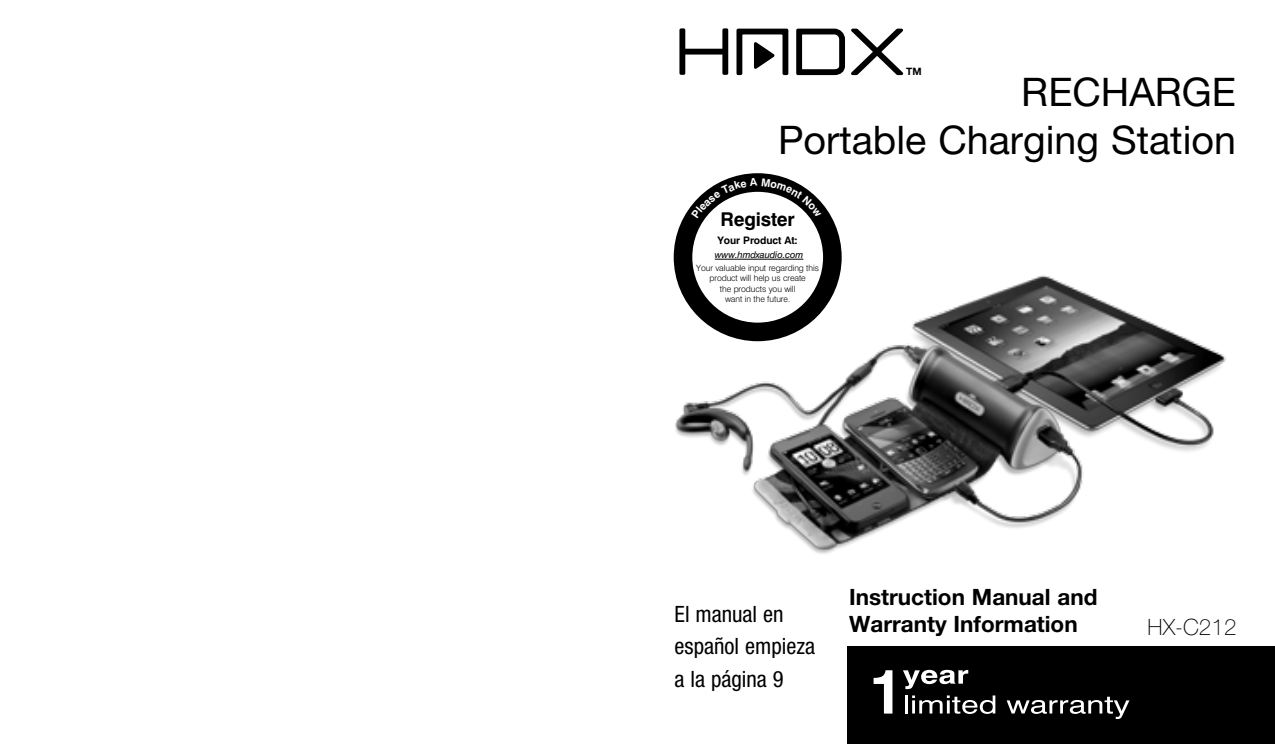
<style>
.page{position:relative;width:1275px;height:744px;background:#fff}
.page>*{position:absolute;margin:0;border:0;box-sizing:border-box;transform-origin:0 0}
.t1{font:39.5px/47.2px "Helvetica Neue LT Std";color:#000;text-align:right}
.t2{font:700 22.5px/27px "Helvetica Neue LT Std";color:#000}
.t3{font:condensed 22.5px/32.5px "Helvetica Neue LT Std";color:#000}
.t4{font:100 22.5px "Helvetica Neue LT Std";color:#000}
.t5{font:700 19px "Swiss 721 BT";letter-spacing:-.01em;color:#000}
.t6{font:700 10.25px "Swiss 721 BT";letter-spacing:-.01em;color:#000}
.t7{font:700 10.25px "Helvetica Neue LT Std";color:#000}
.t8{font:italic 9.5px "Swiss 721 BT";letter-spacing:-.01em;color:#000}
.t9{font:300 8.75px/10.2px "Swiss 721 BT";letter-spacing:-.01em;color:#000;text-align:center}
</style>
<div class="page">
<img style="left:675px;top:266px;width:551px;height:288px">
<div style="left:847px;top:646px;width:427px;height:97px;background:#000"></div>
<div style="left:673px;top:173px;width:168px;height:168px;background:#000;border-radius:50%"></div>
<div style="left:692px;top:192px;width:131px;height:130px;background:#fff;border-radius:50%"></div>
<hr style="left:714px;top:259px;width:89px;height:1px;background:#000">
<div style="left:722px;top:28px;width:6px;height:47px;border:3px solid #000"></div>
<div style="left:679px;top:28px;width:6px;height:47px;border:3px solid #000"></div>
<div style="left:681px;top:49px;width:45px;height:6px;border:3px solid #000"></div>
<svg style="left:736px;top:28px;width:167px;height:48px"></svg>
<svg style="left:873px;top:670px;width:19px;height:43px"></svg>
<svg style="left:903px;top:669px;width:65px;height:20px"></svg>
<hr style="left:904px;top:695px;width:3px;height:18px;background:#fff">
<svg style="left:912px;top:695px;width:83px;height:18px"></svg>
<svg style="left:1006px;top:696px;width:123px;height:22px"></svg>
<svg style="left:691px;top:178px;width:130px;height:40px"></svg>
<p class="t7" style="left:906px;top:65px;width:17px">TM</p>
<h1 class="t1" style="left:778px;top:68px;width:459px">RECHARGE<br>Portable Charging Station</h1>
<h3 class="t5" style="left:720px;top:207px;width:76px">Register</h3>
<p class="t6" style="left:717px;top:234px;width:82px">Your Product At:</p>
<p class="t8" style="left:714px;top:249px;width:90px">www.hmdxaudio.com</p>
<p class="t9" style="left:696px;top:263px;width:124px">Your valuable input regarding this product will help us create<br>the products you will<br>want in the future.</p>
<h2 class="t3" style="left:674px;top:597px;width:142px">El manual en español empieza a la página 9</h2>
<h2 class="t2" style="left:849px;top:583px;width:250px">Instruction Manual and<br>Warranty Information</h2>
<h2 class="t4" style="left:1147px;top:614px;width:90px">HX-C212</h2>
</div>
